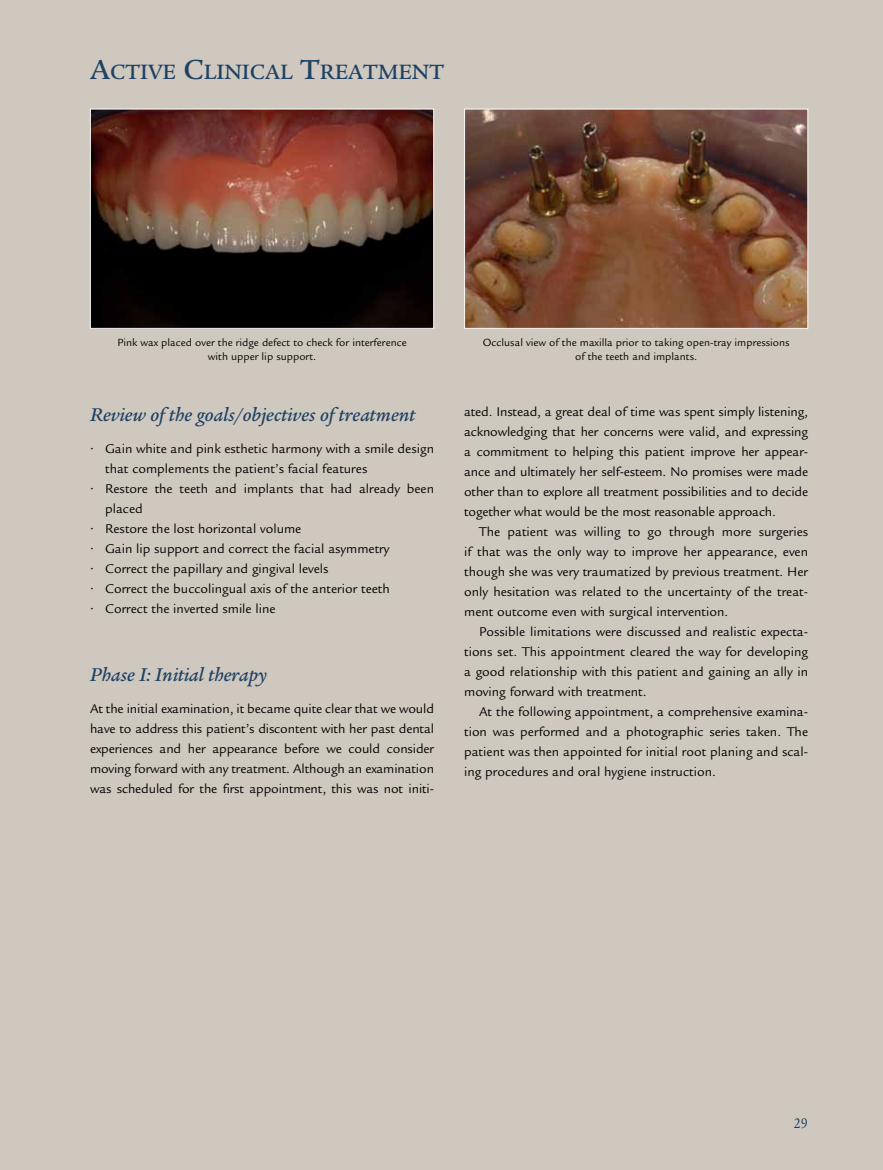
<style>
.page{position:relative;width:883px;height:1170px;background:#fff}
.page>*{position:absolute;margin:0;border:0;box-sizing:border-box;transform-origin:0 0}
.t1{font:500 22.5px "Legacy Serif Std";color:#1e4164}
.t2{font:italic 500 20px "Legacy Serif Std";color:#1e4164}
.t3{font:15px "Legacy Serif Std";color:#1e4164;scale:.9 1}
.t4{font:13.75px/20px "Legacy Sans Std";color:#000;text-align:justify}
.t5{font:11.25px/13.5px "Legacy Sans Std";color:#000;text-align:center}
.s1{font-size:30px}
</style>
<div class="page">
<div style="left:0;top:0;width:882px;height:1170px;background:#cfc8bf"></div>
<img style="left:92px;top:111px;width:340px;height:216px">
<div style="left:90px;top:109px;width:344px;height:220px;border:1px solid #fff"></div>
<img style="left:466px;top:111px;width:339px;height:216px">
<div style="left:464px;top:109px;width:343px;height:220px;border:1px solid #fff"></div>
<h1 class="t1" style="left:90px;top:59px;width:355px"><span class="s1">A</span>CTIVE <span class="s1">C</span>LINICAL <span class="s1">T</span>REATMENT</h1>
<p class="t5" style="left:117px;top:336px;width:291px">Pink wax placed over the ridge defect to check for interference with upper lip support.</p>
<p class="t5" style="left:482px;top:336px;width:308px">Occlusal view of the maxilla prior to taking open-tray impressions of the teeth and implants.</p>
<h2 class="t2" style="left:90px;top:403px;width:327px">Review of the goals/objectives of treatment</h2>
<p class="t4" style="left:105px;top:439px;width:330px;text-indent:-15px">• Gain white and pink esthetic harmony with a smile design that complements the patient’s facial features</p>
<p class="t4" style="left:105px;top:479px;width:330px;text-indent:-15px">• Restore the teeth and implants that had already been placed</p>
<p class="t4" style="left:90px;top:519px;width:213px">• Restore the lost horizontal volume</p>
<p class="t4" style="left:90px;top:539px;width:301px">• Gain lip support and correct the facial asymmetry</p>
<p class="t4" style="left:90px;top:559px;width:240px">• Correct the papillary and gingival levels</p>
<p class="t4" style="left:90px;top:579px;width:301px">• Correct the buccolingual axis of the anterior teeth</p>
<p class="t4" style="left:90px;top:599px;width:187px">• Correct the inverted smile line</p>
<h2 class="t2" style="left:90px;top:663px;width:178px">Phase I: Initial therapy</h2>
<p class="t4" style="left:90px;top:699px;width:345px">At the initial examination, it became quite clear that we would have to address this patient’s discontent with her past dental experiences and her appearance before we could consider moving forward with any treatment. Although an examination was scheduled for the first appointment, this was not initi-</p>
<p class="t4" style="left:464px;top:402px;width:345px">ated. Instead, a great deal of time was spent simply listening, acknowledging that her concerns were valid, and expressing a commitment to helping this patient improve her appear&shy;ance and ultimately her self-esteem. No promises were made other than to explore all treatment possibilities and to decide together what would be the most reasonable approach.</p>
<p class="t4" style="left:464px;top:522px;width:345px;text-indent:15px">The patient was willing to go through more surgeries if that was the only way to improve her appearance, even though she was very traumatized by previous treatment. Her only hesitation was related to the uncertainty of the treat&shy;ment outcome even with surgical intervention.</p>
<p class="t4" style="left:464px;top:622px;width:345px;text-indent:15px">Possible limitations were discussed and realistic expecta&shy;tions set. This appointment cleared the way for developing a good relationship with this patient and gaining an ally in moving forward with treatment.</p>
<p class="t4" style="left:464px;top:702px;width:345px;text-indent:15px">At the following appointment, a comprehensive examina&shy;tion was performed and a photographic series taken. The patient was then appointed for initial root planing and scal&shy;ing procedures and oral hygiene instruction.</p>
<p class="t3" style="left:793px;top:1114px;width:17px">29</p>
</div>
